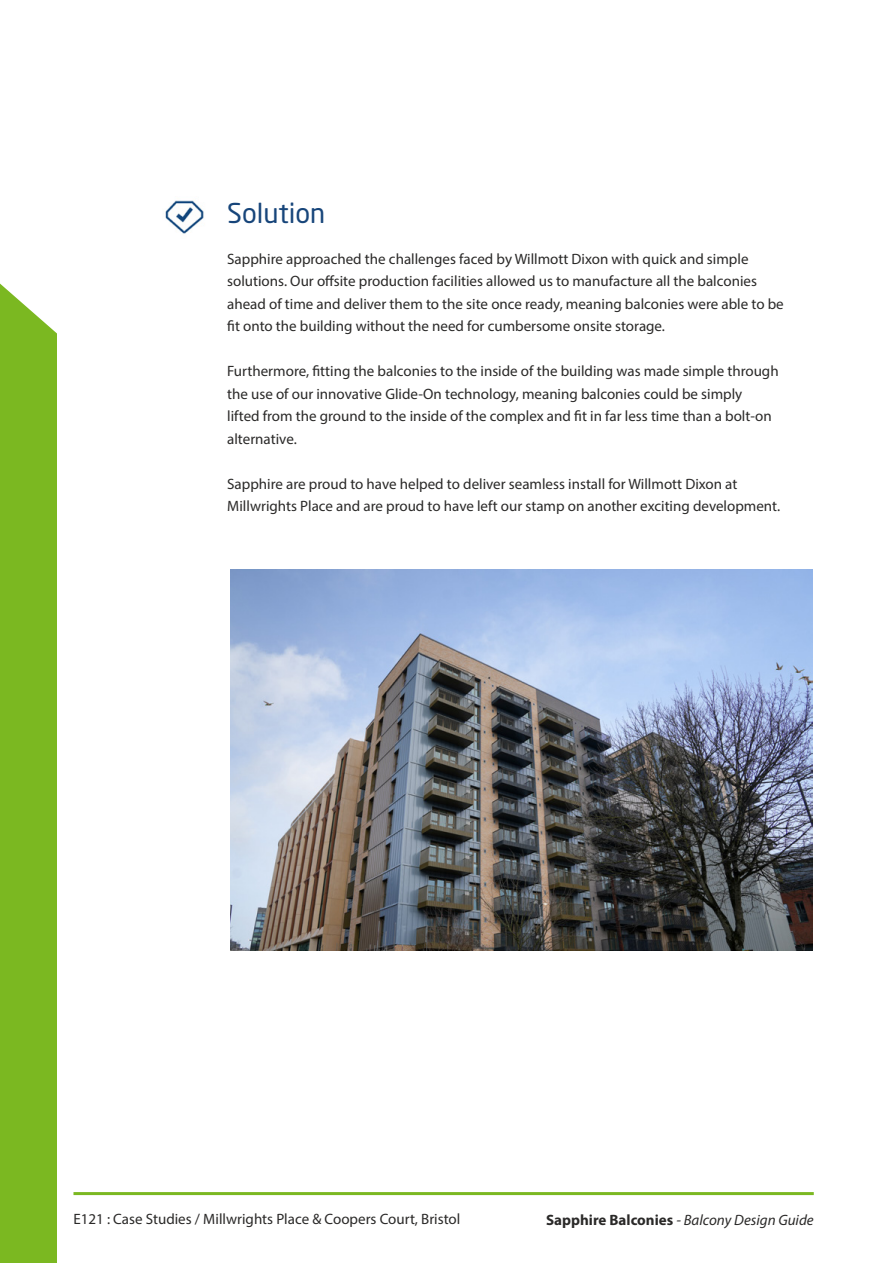
<style>
.page{position:relative;width:893px;height:1263px;background:#fff}
.page>*{position:absolute;margin:0;border:0;box-sizing:border-box;transform-origin:0 0}
.t1{font:27px "Neo Sans Std";color:#17457a}
.t2{font:15px/22.5px "Myriad Pro";color:#2a2928}
.t3{font:italic 15px "Myriad Pro";color:#2a2928}
.s1{font-weight:700;font-style:normal}
</style>
<div class="page">
<hr style="left:73px;top:1192px;width:741px;height:3px;background:#7bb821">
<div style="left:0;top:0;width:56px;height:1263px;background:#7bb821"></div>
<svg style="left:0;top:0;width:57px;height:444px;fill:#fff"></svg>
<img style="left:165px;top:200px;width:39px;height:34px">
<img style="left:230px;top:570px;width:583px;height:380px">
<h1 class="t1" style="left:227px;top:197px;width:100px">Solution</h1>
<p class="t2" style="left:227px;top:247px;width:558px">Sapphire approached the challenges faced by Willmott Dixon with quick and simple solutions. Our offsite production facilities allowed us to manufacture all the balconies ahead of time and deliver them to the site once ready, meaning balconies were able to be fit onto the building without the need for cumbersome onsite storage.</p>
<p class="t2" style="left:227px;top:360px;width:553px">Furthermore, fitting the balconies to the inside of the building was made simple through the use of our innovative Glide-On technology, meaning balconies could be simply<br>lifted from the ground to the inside of the complex and fit in far less time than a bolt-on alternative.</p>
<p class="t2" style="left:227px;top:472px;width:554px">Sapphire are proud to have helped to deliver seamless install for Willmott Dixon at<br>Millwrights Place and are proud to have left our stamp on another exciting development.</p>
<p class="t2" style="left:73px;top:1208px;width:389px">E121 : Case Studies / Millwrights Place &amp; Coopers Court, Bristol</p>
<p class="t3" style="left:546px;top:1210px;width:269px"><span class="s1">Sapphire Balconies</span> - Balcony Design Guide</p>
</div>
